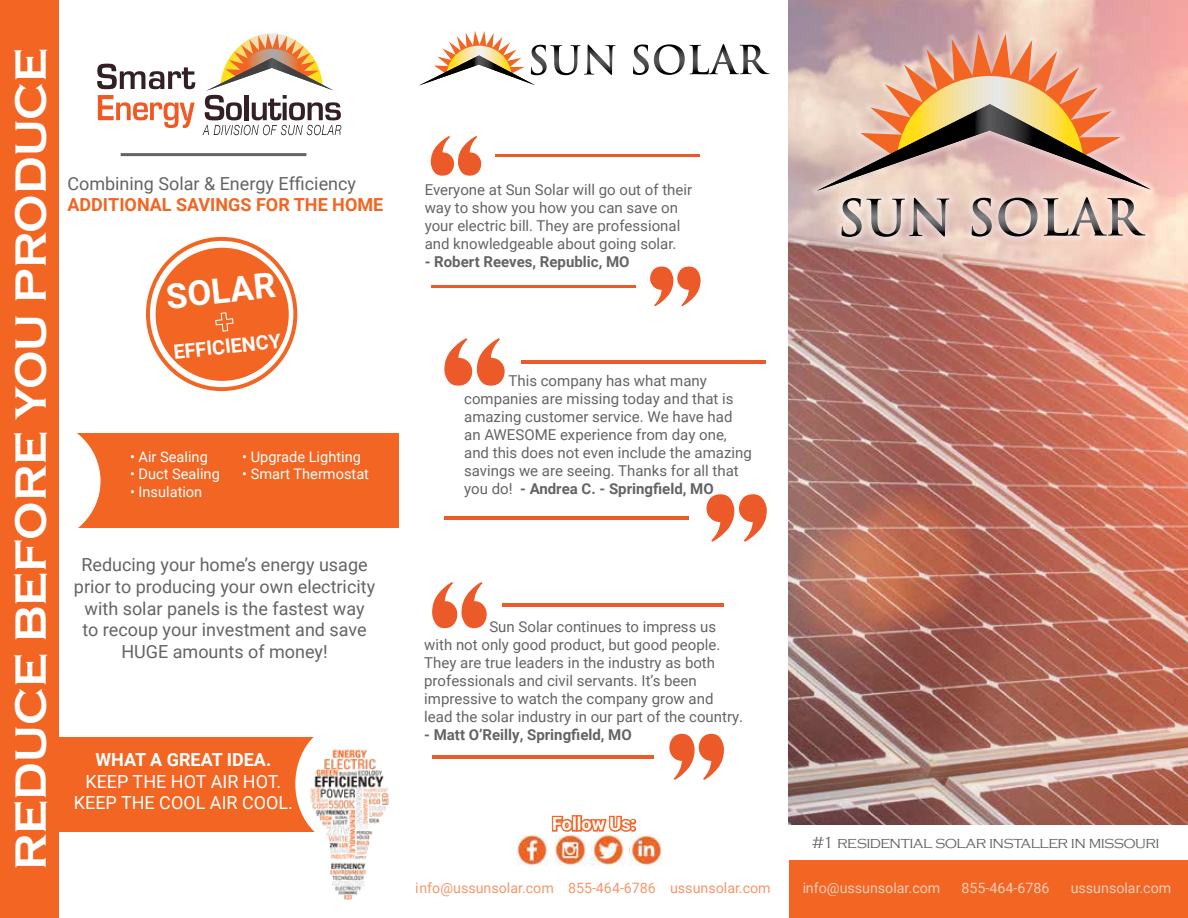
<style>
.page{position:relative;width:1188px;height:918px;background:#fff}
.page>*{position:absolute;margin:0;border:0;box-sizing:border-box;transform-origin:0 0}
.t1{font:700 45px "Copperplate Gothic";color:#fff}
.t2{font:700 34.65px "Roboto";color:#fff}
.t3{font:700 19.8px "Roboto";color:#fff}
.t4{font:18px/21.6px "Roboto";color:#636466;text-align:center}
.t5{font:18px/21.6px "Roboto";color:#fff;text-align:center}
.t6{font:700 18px "Roboto";color:#f26522}
.t7{font:700 18px "Roboto";color:#fff}
.t8{font:300 16.5px "Copperplate Gothic";letter-spacing:-.035em;color:#636466}
.t9{font:15px/18px "Roboto";color:#636466}
.t10{font:700 15px "Roboto";color:#636466}
.t11{font:14.55px "Roboto";color:#fff}
.t12{font:14.25px "Roboto";color:#fff}
.t13{font:14.25px "Roboto";color:#f06523}
.s1{font-weight:700}
</style>
<div class="page">
<hr style="left:495px;top:155px;width:205px;height:2px;background:#ec5a29">
<hr style="left:431px;top:285px;width:204px;height:3px;background:#ec5a29">
<svg style="left:650px;top:267px;width:51px;height:39px"></svg>
<svg style="left:431px;top:136px;width:50px;height:40px"></svg>
<div style="left:52px;top:737px;width:268px;height:95px;background:#f26522"></div>
<div style="left:70px;top:433px;width:329px;height:95px;background:#f26522"></div>
<svg style="left:58px;top:420px;width:43px;height:122px"></svg>
<img style="left:789px;top:0;width:399px;height:825px">
<div style="left:811px;top:27px;width:346px;height:216px;background:#fff;opacity:.75"></div>
<svg style="left:842px;top:198px;width:107px;height:39px;background:#b8a9a4"></svg>
<svg style="left:972px;top:198px;width:20px;height:39px"></svg>
<svg style="left:998px;top:197px;width:147px;height:40px;background:#c1ada4"></svg>
<svg style="left:817px;top:33px;width:334px;height:158px;background:#d4a792"></svg>
<div style="left:790px;top:861px;width:398px;height:57px;background:#f26522"></div>
<div style="left:0;top:0;width:58px;height:918px;background:#f26522"></div>
<svg style="left:97px;top:64px;width:98px;height:25px"></svg>
<svg style="left:98px;top:95px;width:97px;height:33px"></svg>
<svg style="left:202px;top:33px;width:139px;height:102px"></svg>
<hr style="left:121px;top:153px;width:185px;height:3px;background:#636466">
<div style="left:158px;top:250px;width:129px;height:129px;background:#f26522;border-radius:50%"></div>
<div style="left:156px;top:248px;width:133px;height:133px;border:4px solid #f26522;border-radius:50%"></div>
<div style="left:146px;top:237px;width:151px;height:154px;border:4px solid #f26522;border-radius:50%"></div>
<svg style="left:215px;top:312px;width:19px;height:20px"></svg>
<img style="left:295px;top:737px;width:94px;height:163px">
<svg style="left:633px;top:44px;width:136px;height:31px"></svg>
<svg style="left:419px;top:31px;width:197px;height:55px"></svg>
<hr style="left:522px;top:360px;width:244px;height:3px;background:#ec5a29">
<hr style="left:444px;top:516px;width:245px;height:4px;background:#ec5a29">
<svg style="left:707px;top:494px;width:60px;height:48px"></svg>
<svg style="left:444px;top:338px;width:61px;height:48px"></svg>
<hr style="left:502px;top:604px;width:221px;height:3px;background:#ec5a29">
<hr style="left:432px;top:755px;width:221px;height:3px;background:#ec5a29">
<svg style="left:669px;top:734px;width:55px;height:46px"></svg>
<svg style="left:432px;top:582px;width:55px;height:46px"></svg>
<img style="left:516px;top:834px;width:32px;height:31px">
<img style="left:592px;top:839px;width:32px;height:26px">
<img style="left:554px;top:839px;width:32px;height:26px">
<img style="left:630px;top:834px;width:32px;height:31px">
<svg style="left:551px;top:815px;width:88px;height:24px"></svg>
<h1 class="t1" style="left:6px;top:870px;width:824px;rotate:-90deg">REDUCE BEFORE YOU PRODUCE</h1>
<p class="t4" style="left:67px;top:172px;width:290px">Combining Solar &amp; Energy Efficiency</p>
<p class="t6" style="left:67px;top:192px;width:317px">ADDITIONAL SAVINGS FOR THE HOME</p>
<h2 class="t2" style="left:164px;top:272px;width:111px;rotate:-6deg">SOLAR</h2>
<h3 class="t3" style="left:172px;top:338px;width:109px;rotate:-6deg">EFFICIENCY</h3>
<p class="t11" style="left:130px;top:446px;width:79px">• Air Sealing</p>
<p class="t11" style="left:130px;top:464px;width:91px">• Duct Sealing</p>
<p class="t11" style="left:130px;top:481px;width:74px">• Insulation</p>
<p class="t11" style="left:242px;top:446px;width:120px">• Upgrade Lighting</p>
<p class="t11" style="left:242px;top:464px;width:128px">• Smart Thermostat</p>
<p class="t4" style="left:74px;top:554px;width:303px">Reducing your home’s energy usage prior to producing your own electricity with solar panels is the fastest way<br>to recoup your investment and save HUGE amounts of money!</p>
<p class="t7" style="left:96px;top:747px;width:177px">WHAT A GREAT IDEA.</p>
<p class="t5" style="left:74px;top:770px;width:221px">KEEP THE HOT AIR HOT.<br>KEEP THE COOL AIR COOL.</p>
<p class="t9" style="left:425px;top:180px;width:269px">Everyone at Sun Solar will go out of their way to show you how you can save on your electric bill. They are professional and knowledgeable about going solar.</p>
<p class="t10" style="left:425px;top:251px;width:206px">- Robert Reeves, Republic, MO</p>
<p class="t9" style="left:464px;top:371px;width:289px;text-indent:44px">This company has what many companies are missing today and that is amazing customer service. We have had an AWESOME experience from day one, and this does not even include the amazing savings we are seeing. Thanks for all that you do! <span class="s1">- Andrea C. - Springfield, MO</span></p>
<p class="t9" style="left:424px;top:618px;width:320px;text-indent:65px">Sun Solar continues to impress us with not only good product, but good people.<br>They are true leaders in the industry as both professionals and civil servants. It’s been impressive to watch the company grow and lead the solar industry in our part of the country.</p>
<p class="t10" style="left:424px;top:725px;width:209px">- Matt O’Reilly, Springfield, MO</p>
<p class="t7" style="left:552px;top:811px;width:85px">Follow Us:</p>
<p class="t13" style="left:416px;top:878px;width:356px">info@ussunsolar.com 855-464-6786 ussunsolar.com</p>
<p class="t8" style="left:812px;top:834px;width:349px">#1 residential solar installer in missouri</p>
<p class="t12" style="left:802px;top:878px;width:139px">info@ussunsolar.com</p>
<p class="t12" style="left:962px;top:878px;width:89px">855-464-6786</p>
<p class="t12" style="left:1071px;top:878px;width:102px">ussunsolar.com</p>
</div>
